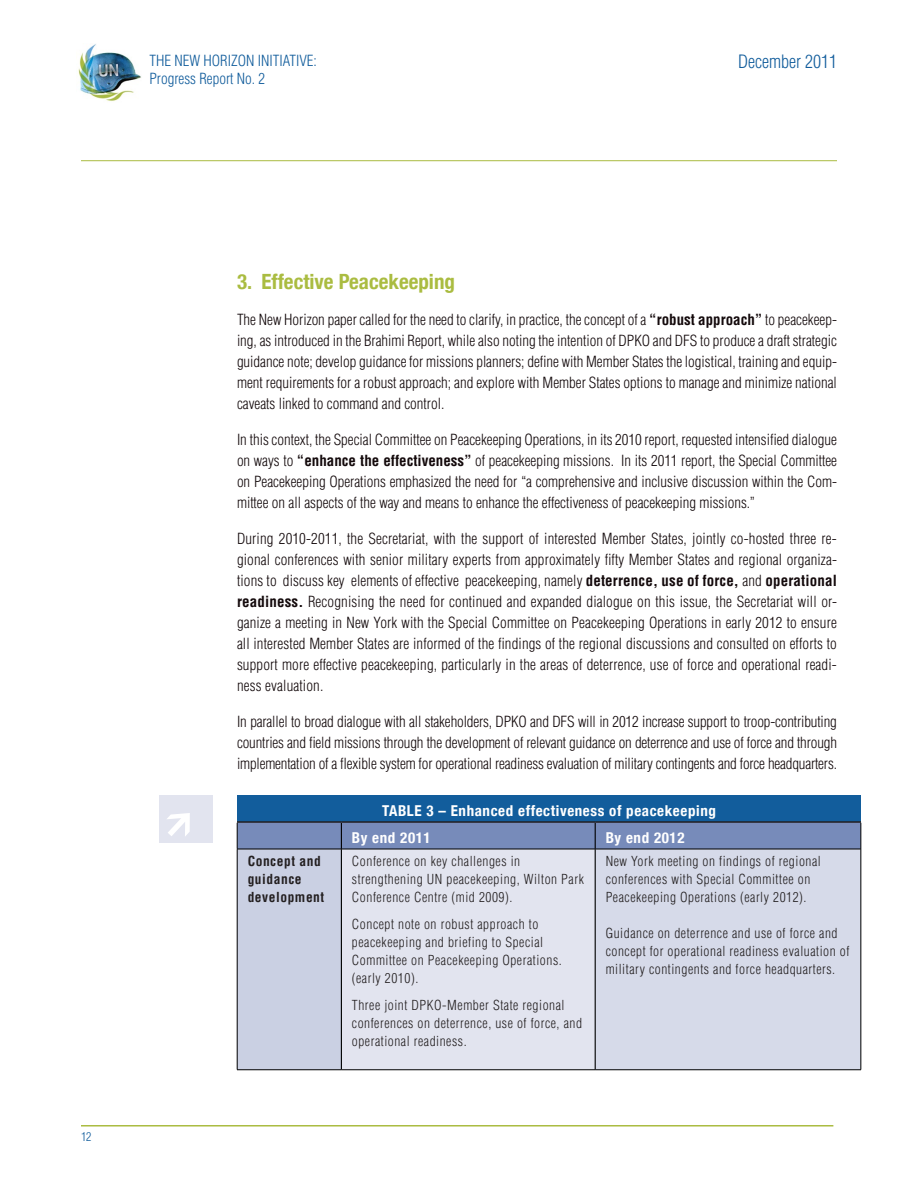
<style>
.page{position:relative;width:918px;height:1188px;background:#fff}
.page>*{position:absolute;margin:0;border:0;box-sizing:border-box;transform-origin:0 0}
.t1{font:700 condensed 21px "Helvetica Neue";color:#aabc41}
.t2{font:300 condensed 18px "Helvetica";color:#125d9c}
.t3{font:300 condensed 15px/21px "Helvetica";color:#13090b;text-align:justify}
.t4{font:700 condensed 15px/27px "Helvetica Neue";letter-spacing:.04em;color:#fff}
.t5{font:300 condensed 15px/18px "Helvetica";color:#125d9c}
.t6{font:300 condensed 13.5px/18px "Helvetica";letter-spacing:.04em;color:#231f20}
.t7{font:700 condensed 13.5px/18px "Helvetica";letter-spacing:.04em;color:#231f20}
.t8{font:300 condensed 12px "Helvetica";color:#125d9c}
.s1{font-weight:700}
</style>
<div class="page">
<div style="left:237px;top:796px;width:624px;height:26px;background:#125d9c"></div>
<div style="left:237px;top:849px;width:104px;height:221px;background:#cad0e3"></div>
<div style="left:341px;top:849px;width:254px;height:221px;background:#e2e4ef"></div>
<div style="left:595px;top:849px;width:266px;height:221px;background:#d6dae9"></div>
<hr style="left:595px;top:1070px;width:266px;height:1px;background:#000">
<div style="left:237px;top:822px;width:625px;height:27px;background:#778bba"></div>
<hr style="left:861px;top:849px;width:1px;height:221px;background:#000">
<hr style="left:237px;top:821px;width:104px;height:2px;background:#231f20">
<hr style="left:341px;top:821px;width:254px;height:2px;background:#231f20">
<hr style="left:595px;top:821px;width:266px;height:2px;background:#231f20">
<hr style="left:595px;top:849px;width:266px;height:1px;background:#000">
<hr style="left:237px;top:849px;width:1px;height:221px;background:#000">
<hr style="left:237px;top:849px;width:104px;height:1px;background:#000">
<hr style="left:237px;top:1070px;width:104px;height:1px;background:#000">
<hr style="left:341px;top:849px;width:1px;height:221px;background:#000">
<hr style="left:341px;top:849px;width:254px;height:1px;background:#000">
<hr style="left:595px;top:849px;width:1px;height:221px;background:#000">
<hr style="left:341px;top:1070px;width:254px;height:1px;background:#000">
<div style="left:160px;top:796px;width:53px;height:47px;background:#e2e4ef"></div>
<svg style="left:167px;top:813px;width:23px;height:23px"></svg>
<hr style="left:81px;top:1125px;width:752px;height:2px;background:#aabc41">
<img style="left:78px;top:44px;width:63px;height:57px">
<hr style="left:81px;top:160px;width:756px;height:1px;background:#aabc41">
<p class="t5" style="left:149px;top:51px;width:169px">The New Horizon In itiative:<br>Progress Report No. 2</p>
<p class="t2" style="left:738px;top:51px;width:100px">December 2011</p>
<p class="t8" style="left:81px;top:1129px;width:12px">12</p>
<h1 class="t1" style="left:237px;top:268px;width:220px">3. Effective Peacekeeping</h1>
<p class="t3" style="left:237px;top:309px;width:602px">The New Horizon paper called for the need to clarify, in practice, the concept of a <span class="s1">“robust approach”</span> to peacekeep&shy;ing, as introduced in the Brahimi Report, while also noting the intention of DPKO and DFS to produce a draft strategic guidance note; develop guidance for missions planners; define with Member States the logistical, training and equip&shy;ment requirements for a robust approach; and explore with Member States options to manage and minimize national caveats linked to command and control.</p>
<p class="t3" style="left:237px;top:429px;width:602px">I n this context, the Special Committee on Peacekeeping Operations, in its 2010 report, requested intensified dialogue on ways to <span class="s1">“enhance the effectiveness”</span> of peacekeeping missions. I n its 2011 report, the Special Committee on Peacekeeping Operations emphasized the need for “a comprehensive and inclusive discussion within the Com&shy;mittee on all aspects of the way and means to enhance the effectiveness of peacekeeping missions.”</p>
<p class="t3" style="left:237px;top:528px;width:602px">During 2010-2011, the Secretariat, with the support of interested Member States, jointly co-hosted three re&shy;gional conferences with senior military experts from approximately fifty Member States and regional organiza&shy;tions to discuss key elements of effective peacekeeping, namely <span class="s1">deterrence, use of force,</span> and <span class="s1">operational readiness.</span> Recognising the need for continued and expanded dialogue on this issue, the Secretariat will or&shy;ganize a meeting in New York with the Special Committee on Peacekeeping Operations in early 2012 to ensure all interested Member States are informed of the findings of the regional discussions and consulted on efforts to support more effective peacekeeping, particularly in the areas of deterrence, use of force and operational readi&shy;ness evaluation.</p>
<p class="t3" style="left:237px;top:711px;width:602px">I n parallel to broad dialogue with all stakeholders, DPKO and DFS will in 2012 increase support to troop-contributing countries and field missions through the development of relevant guidance on deterrence and use of force and through implementation of a flexible system for operational readiness evaluation of military contingents and force headquarters.</p>
<p class="t4" style="left:352px;top:797px;width:366px;text-indent:30px">TABLE 3 – Enhanced effectiveness of peacekeeping<br>By end 2011</p>
<p class="t4" style="left:606px;top:824px;width:80px">By end 2012</p>
<p class="t7" style="left:248px;top:852px;width:78px">Concept and guidance development</p>
<p class="t6" style="left:352px;top:852px;width:234px">Conference on key challenges in strengthening UN peacekeeping, Wilton Park<br>Conference Centre (mid 2009).</p>
<p class="t6" style="left:352px;top:915px;width:211px">Concept note on robust approach to peacekeeping and briefing to Special<br>Committee on Peacekeeping Operations. (early 2010).</p>
<p class="t6" style="left:352px;top:996px;width:232px">Three joint DPKO-Member State regional conferences on deterrence, use of force, and operational readiness.</p>
<p class="t6" style="left:606px;top:852px;width:217px">New York meeting on findings of regional conferences with Special Committee on<br>Peacekeeping Operations (early 2012).</p>
<p class="t6" style="left:606px;top:924px;width:245px">Guidance on deterrence and use of force and concept for operational readiness evaluation of military contingents and force headquarters.</p>
</div>
